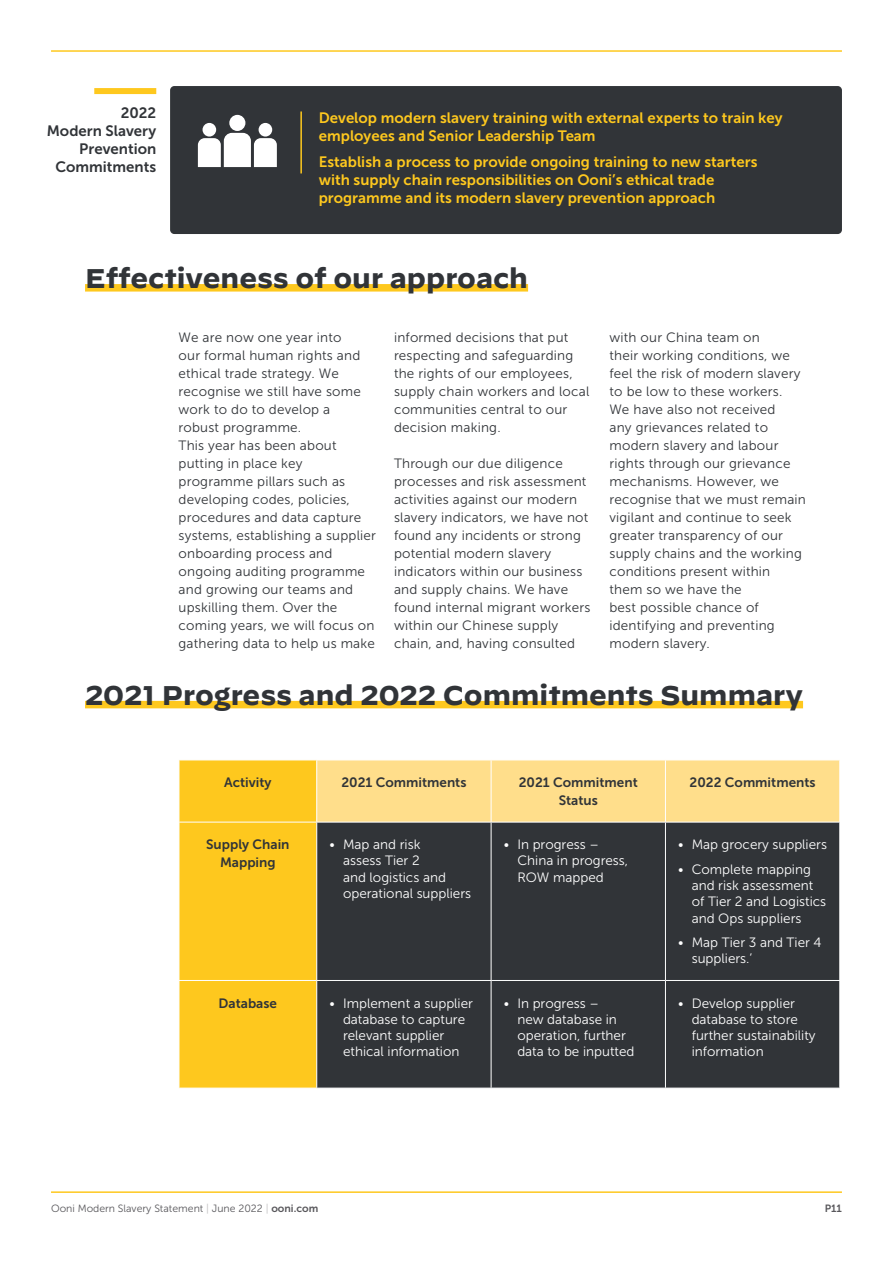
<style>
.page{position:relative;width:893px;height:1263px;background:#fff}
.page>*{position:absolute;margin:0;border:0;box-sizing:border-box;transform-origin:0 0}
.t1{font:700 27px "Decimal";color:#313438}
.t2{font:15px/18px "Museo Sans 700";color:#fec81e}
.t3{font:15px/18px "Museo Sans 700";color:#313438;text-align:right}
.t4{font:13.5px/18px "Museo Sans 300";letter-spacing:.015em;color:#313438}
.t5{font:13.5px/16.2px "Museo Sans 300";color:#fff}
.t6{font:13.5px/18px "Museo Sans 700";color:#313438;text-align:center}
.t7{font:10.5px "Museo Sans 300";color:#58575b}
.t8{font:10.5px "Museo Sans 700";color:#58575b}
.s1{color:#bfbdbf}
.s2{font-family:"Museo Sans 700"}
</style>
<div class="page">
<hr style="left:51px;top:50px;width:791px;height:2px;background:#fec81e">
<hr style="left:51px;top:1191px;width:791px;height:2px;background:#fec81e">
<div style="left:85px;top:284px;width:443px;height:8px;background:#fec81e"></div>
<div style="left:170px;top:86px;width:672px;height:148px;background:#313438;border-radius:4px"></div>
<hr style="left:300px;top:111px;width:2px;height:62px;background:#fec81e">
<div style="left:229px;top:115px;width:16px;height:16px;background:#fff;border-radius:50%"></div>
<div style="left:203px;top:123px;width:13px;height:14px;background:#fff;border-radius:50%"></div>
<div style="left:259px;top:123px;width:13px;height:14px;background:#fff;border-radius:50%"></div>
<svg style="left:198px;top:133px;width:79px;height:34px"></svg>
<div style="left:94px;top:88px;width:62px;height:6px;background:#fec81e"></div>
<div style="left:85px;top:701px;width:718px;height:7px;background:#fec81e"></div>
<div style="left:180px;top:760px;width:136px;height:328px;background:#fec81e"></div>
<div style="left:317px;top:760px;width:522px;height:62px;background:#ffde8b"></div>
<div style="left:317px;top:823px;width:522px;height:265px;background:#313438"></div>
<hr style="left:491px;top:760px;width:1px;height:62px;background:#fff">
<hr style="left:665px;top:760px;width:1px;height:62px;background:#fff">
<hr style="left:179px;top:822px;width:138px;height:1px;background:#fff">
<hr style="left:491px;top:822px;width:1px;height:158px;background:#fff">
<hr style="left:665px;top:822px;width:1px;height:158px;background:#fff">
<hr style="left:179px;top:980px;width:138px;height:1px;background:#fff">
<hr style="left:317px;top:980px;width:174px;height:1px;background:#fff">
<hr style="left:491px;top:980px;width:174px;height:1px;background:#fff">
<hr style="left:491px;top:981px;width:1px;height:107px;background:#fff">
<hr style="left:665px;top:980px;width:175px;height:1px;background:#fff">
<hr style="left:665px;top:981px;width:1px;height:107px;background:#fff">
<p class="t3" style="left:47px;top:104px;width:111px">2022<br>Modern Slavery<br>Prevention<br>Commitments</p>
<p class="t2" style="left:319px;top:109px;width:465px">Develop modern slavery training with external experts to train key employees and Senior Leadership Team</p>
<p class="t2" style="left:319px;top:153px;width:440px">Establish a process to provide ongoing training to new starters with supply chain responsibilities on Ooni’s ethical trade programme and its modern slavery prevention approach</p>
<h1 class="t1" style="left:85px;top:263px;width:445px">Effectiveness of our approach</h1>
<p class="t4" style="left:179px;top:328px;width:199px">We are now one year into<br>our formal human rights and ethical trade strategy. We recognise we still have some work to do to develop a<br>robust programme.<br>This year has been about putting in place key programme pillars such as developing codes, policies, procedures and data capture systems, establishing a supplier onboarding process and ongoing auditing programme and growing our teams and upskilling them. Over the coming years, we will focus on gathering data to help us make</p>
<p class="t4" style="left:394px;top:328px;width:197px">informed decisions that put respecting and safeguarding the rights of our employees, supply chain workers and local communities central to our decision making.</p>
<p class="t4" style="left:394px;top:454px;width:198px">Through our due diligence processes and risk assessment activities against our modern slavery indicators, we have not found any incidents or strong potential modern slavery indicators within our business and supply chains. We have found internal migrant workers within our Chinese supply chain, and, having consulted</p>
<p class="t4" style="left:609px;top:328px;width:198px">with our China team on<br>their working conditions, we feel the risk of modern slavery to be low to these workers.<br>We have also not received<br>any grievances related to modern slavery and labour rights through our grievance mechanisms. However, we recognise that we must remain vigilant and continue to seek greater transparency of our supply chains and the working conditions present within them so we have the<br>best possible chance of identifying and preventing modern slavery.</p>
<h1 class="t1" style="left:85px;top:679px;width:719px">2021 Progress and 2022 Commitments Summary</h1>
<p class="t6" style="left:224px;top:773px;width:49px">Activity</p>
<p class="t6" style="left:341px;top:773px;width:127px">2021 Commitments</p>
<p class="t6" style="left:519px;top:773px;width:120px">2021 Commitment<br>Status</p>
<p class="t6" style="left:690px;top:773px;width:127px">2022 Commitments</p>
<p class="t6" style="left:206px;top:835px;width:85px">Supply Chain<br>Mapping</p>
<p class="t5" style="left:343px;top:836px;width:130px;text-indent:-14px">• Map and risk<br>assess Tier 2<br>and logistics and operational suppliers</p>
<p class="t5" style="left:517px;top:836px;width:112px;text-indent:-14px">• In progress –<br>China in progress,<br>ROW mapped</p>
<p class="t5" style="left:678px;top:836px;width:150px">• Map grocery suppliers</p>
<p class="t5" style="left:692px;top:861px;width:136px;text-indent:-14px">• Complete mapping and risk assessment of Tier 2 and Logistics and Ops suppliers</p>
<p class="t5" style="left:692px;top:935px;width:131px;text-indent:-14px">• Map Tier 3 and Tier 4 suppliers.’</p>
<p class="t6" style="left:219px;top:994px;width:60px">Database</p>
<p class="t5" style="left:343px;top:995px;width:132px;text-indent:-14px">• Implement a supplier database to capture relevant supplier ethical information</p>
<p class="t5" style="left:517px;top:995px;width:119px;text-indent:-14px">• In progress –<br>new database in operation, further data to be inputted</p>
<p class="t5" style="left:692px;top:995px;width:125px;text-indent:-14px">• Develop supplier database to store further sustainability information</p>
<p class="t7" style="left:51px;top:1203px;width:269px">Ooni Modern Slavery Statement <span class="s1">|</span> June 2022 <span class="s1">|</span> <span class="s2">ooni.com</span></p>
<p class="t8" style="left:825px;top:1203px;width:19px">P11</p>
</div>
